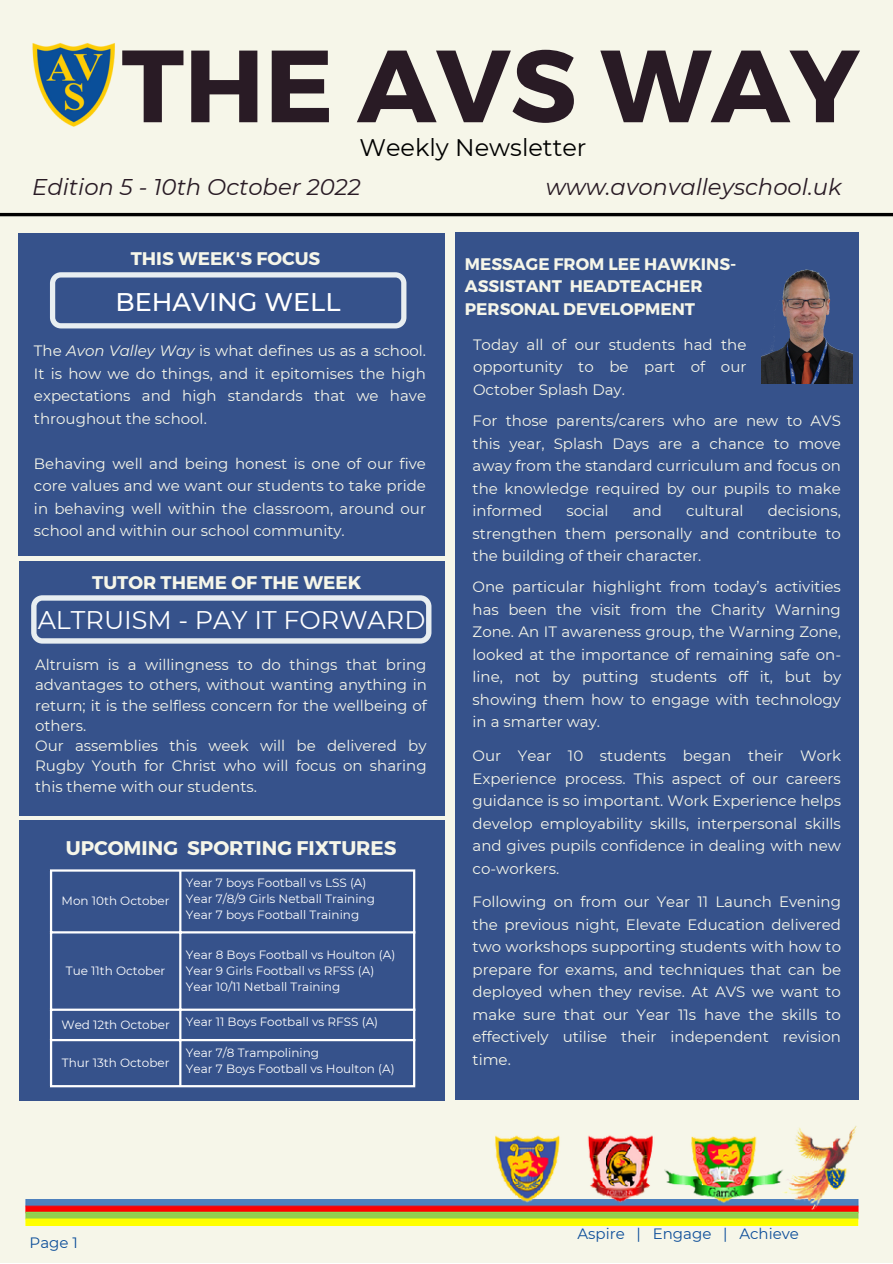
<style>
.page{position:relative;width:893px;height:1264px;background:#fff}
.page>*{position:absolute;margin:0;border:0;box-sizing:border-box;transform-origin:0 0}
.t1{font:700 102.3px "Montserrat";color:#291b25}
.t2{font:25.5px "Montserrat";color:#fff}
.t3{font:500 25.5px "Montserrat";color:#fff}
.t4{font:24px "Montserrat";color:#000}
.t5{font:italic 22.8px "Montserrat";color:#291b25}
.t6{font:700 19.8px "Montserrat";color:#f6f6e9}
.t7{font:700 18.3px "Montserrat";color:#f6f6e9}
.t8{font:700 16.8px/22.5px "Montserrat";color:#f6f6e9}
.t9{font:15px/22.5px "Montserrat";color:#f6f6e9;text-align:justify}
.t10{font:15px "Montserrat";color:#0e4f9a}
.t11{font:12px/16px "Montserrat";color:#fff}
.s1{font-style:italic}
</style>
<div class="page">
<div style="left:0;top:0;width:892px;height:1262px;background:#f6f6e9"></div>
<div style="left:19px;top:233px;width:426px;height:322px;background:#36528b"></div>
<div style="left:455px;top:233px;width:403px;height:866px;background:#36528b"></div>
<hr style="left:0;top:213px;width:892px;height:3px;background:#000">
<img style="left:761px;top:269px;width:91px;height:115px">
<img style="left:32px;top:43px;width:83px;height:84px">
<img style="left:25px;top:1199px;width:833px;height:26px">
<img style="left:492px;top:1126px;width:366px;height:86px">
<svg style="left:50px;top:272px;width:356px;height:56px"></svg>
<div style="left:19px;top:561px;width:425px;height:254px;background:#36528b"></div>
<svg style="left:31px;top:595px;width:400px;height:48px"></svg>
<div style="left:19px;top:820px;width:425px;height:280px;background:#36528b"></div>
<hr style="left:50px;top:871px;width:2px;height:214px;background:#fff">
<hr style="left:179px;top:871px;width:2px;height:214px;background:#fff">
<hr style="left:413px;top:871px;width:2px;height:214px;background:#fff">
<hr style="left:50px;top:869px;width:365px;height:2px;background:#fff">
<hr style="left:50px;top:931px;width:365px;height:2px;background:#fff">
<hr style="left:50px;top:1008px;width:365px;height:2px;background:#fff">
<hr style="left:50px;top:1038px;width:365px;height:3px;background:#fff">
<hr style="left:50px;top:1085px;width:365px;height:2px;background:#fff">
<h1 class="t1" style="left:121px;top:19px;width:739px">THE AVS WAY</h1>
<h3 class="t4" style="left:359px;top:132px;width:228px">Weekly Newsletter</h3>
<h3 class="t5" style="left:32px;top:173px;width:330px">Edition 5 - 10th October 2022</h3>
<h3 class="t5" style="left:545px;top:173px;width:297px">www.avonvalleyschool.uk</h3>
<p class="t7" style="left:131px;top:247px;width:191px">THIS WEEK'S FOCUS</p>
<h2 class="t3" style="left:115px;top:286px;width:226px">BEHAVING WELL</h2>
<p class="t9" style="left:34px;top:340px;width:393px">The <span class="s1">Avon Valley Way</span> is what defines us as a school.<br>It is how we do things, and it epitomises the high expectations and high standards that we have throughout the school.</p>
<p class="t9" style="left:34px;top:452px;width:393px">Behaving well and being honest is one of our five core values and we want our students to take pride in behaving well within the classroom, around our school and within our school community.</p>
<p class="t7" style="left:92px;top:570px;width:270px">TUTOR THEME OF THE WEEK</p>
<h2 class="t2" style="left:38px;top:604px;width:389px">ALTRUISM - PAY IT FORWARD</h2>
<p class="t9" style="left:35px;top:654px;width:393px;line-height:20.2px;text-align:left">Altruism is a willingness to do things that bring advantages to others, without wanting anything in return; it is the selfless concern for the wellbeing of others.<br>Our assemblies this week will be delivered by Rugby Youth for Christ who will focus on sharing this theme with our students.</p>
<h3 class="t6" style="left:66px;top:834px;width:332px">UPCOMING SPORTING FIXTURES</h3>
<p class="t11" style="left:62px;top:892px;width:109px">Mon 10th October</p>
<p class="t11" style="left:66px;top:962px;width:101px">Tue 11th October</p>
<p class="t11" style="left:186px;top:874px;width:190px">Year 7 boys Football vs LSS (A)<br>Year 7/8/9 Girls Netball Training<br>Year 7 boys Football Training</p>
<p class="t11" style="left:186px;top:946px;width:211px">Year 8 Boys Football vs Houlton (A)<br>Year 9 Girls Football vs RFSS (A)<br>Year 10/11 Netball Training</p>
<p class="t11" style="left:61px;top:1017px;width:110px">Wed 12th October</p>
<p class="t11" style="left:186px;top:1013px;width:194px">Year 11 Boys Football vs RFSS (A)</p>
<p class="t11" style="left:62px;top:1054px;width:109px">Thur 13th October</p>
<p class="t11" style="left:186px;top:1044px;width:210px">Year 7/8 Trampolining<br>Year 7 Boys Football vs Houlton (A)</p>
<p class="t8" style="left:465px;top:252px;width:273px">MESSAGE FROM LEE HAWKINS-<br>ASSISTANT HEADTEACHER<br>PERSONAL DEVELOPMENT</p>
<p class="t9" style="left:473px;top:333px;width:275px">Today all of our students had the opportunity to be part of our October Splash Day.</p>
<p class="t9" style="left:472px;top:409px;width:370px">For those parents/carers who are new to AVS this year, Splash Days are a chance to move away from the standard curriculum and focus on the knowledge required by our pupils to make informed</p>
<p class="t9" style="left:472px;top:499px;width:370px;text-indent:295px">decisions, strengthen them personally and contribute to the building of their character.</p>
<p class="t9" style="left:472px;top:576px;width:370px">One particular highlight from today’s activities has been the visit from the Charity Warning Zone. An IT awareness group, the Warning Zone, looked at the importance of remaining safe on&shy;line, not by putting students off it, but by showing them how to engage with technology in a smarter way.</p>
<p class="t9" style="left:472px;top:744px;width:370px">Our Year 10 students began their Work Experience process. This aspect of our careers guidance is so important. Work Experience helps develop employability skills, interpersonal skills and gives pupils confidence in dealing with new co-workers.</p>
<p class="t9" style="left:472px;top:890px;width:370px">Following on from our Year 11 Launch Evening the previous night, Elevate Education delivered two workshops supporting students with how to prepare for exams, and techniques that can be deployed when they revise. At AVS we want to make sure that our Year 11s have the skills to effectively utilise their independent revision time.</p>
<p class="t9" style="left:566px;top:499px;width:44px">social</p>
<p class="t9" style="left:632px;top:499px;width:31px">and</p>
<p class="t9" style="left:686px;top:499px;width:59px">cultural</p>
<p class="t10" style="left:30px;top:1233px;width:50px">Page 1</p>
<p class="t10" style="left:577px;top:1224px;width:223px">Aspire | Engage | Achieve</p>
</div>
